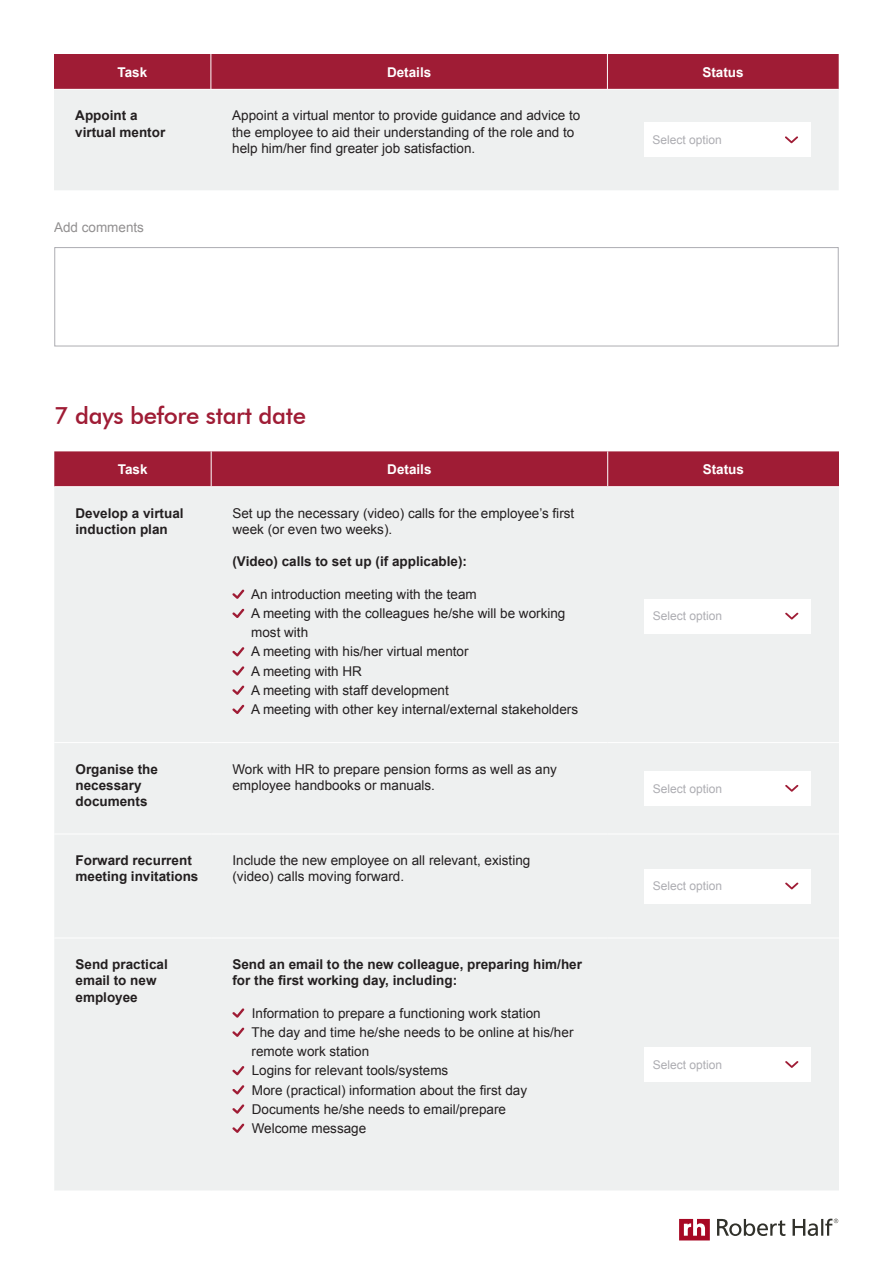
<style>
.page{position:relative;width:893px;height:1263px;background:#fff}
.page>*{position:absolute;margin:0;border:0;box-sizing:border-box;transform-origin:0 0}
.t1{font:500 24px "Futura BT";letter-spacing:-.015em;color:#9f1c35}
.t2{font:13.5px/19.2px "Arial";color:#231f20}
.t3{font:700 13.5px/16.2px "Arial";color:#231f20}
.t4{font:700 13.5px "Arial";color:#fff}
.t5{font:12px "Arial";color:#adadb2}
</style>
<div class="page">
<div style="left:54px;top:54px;width:785px;height:35px;background:#9f1c35"></div>
<div style="left:54px;top:90px;width:785px;height:100px;background:#eef0f0"></div>
<hr style="left:211px;top:54px;width:1px;height:35px;background:#fff">
<hr style="left:607px;top:54px;width:1px;height:35px;background:#fff">
<div style="left:644px;top:123px;width:167px;height:34px;background:#fff"></div>
<svg style="left:785px;top:136px;width:13px;height:7px"></svg>
<svg style="left:679px;top:1219px;width:31px;height:21px"></svg>
<svg style="left:717px;top:1219px;width:68px;height:17px"></svg>
<svg style="left:793px;top:1219px;width:45px;height:17px"></svg>
<div style="left:54px;top:451px;width:785px;height:35px;background:#9f1c35"></div>
<div style="left:54px;top:487px;width:785px;height:703px;background:#eef0f0"></div>
<hr style="left:211px;top:451px;width:1px;height:35px;background:#fff">
<hr style="left:607px;top:451px;width:1px;height:35px;background:#fff">
<hr style="left:54px;top:742px;width:157px;height:1px;background:#fff">
<hr style="left:211px;top:742px;width:397px;height:1px;background:#fff">
<hr style="left:608px;top:742px;width:231px;height:1px;background:#fff">
<hr style="left:54px;top:834px;width:157px;height:1px;background:#fff">
<hr style="left:211px;top:834px;width:397px;height:1px;background:#fff">
<hr style="left:608px;top:834px;width:231px;height:1px;background:#fff">
<hr style="left:54px;top:938px;width:157px;height:1px;background:#fff">
<hr style="left:211px;top:938px;width:397px;height:1px;background:#fff">
<hr style="left:608px;top:938px;width:231px;height:1px;background:#fff">
<svg style="left:232px;top:589px;width:12px;height:10px"></svg>
<svg style="left:232px;top:609px;width:12px;height:9px"></svg>
<svg style="left:232px;top:647px;width:12px;height:10px"></svg>
<svg style="left:232px;top:666px;width:12px;height:10px"></svg>
<svg style="left:232px;top:685px;width:12px;height:10px"></svg>
<svg style="left:232px;top:705px;width:12px;height:9px"></svg>
<div style="left:644px;top:599px;width:167px;height:34px;background:#fff"></div>
<svg style="left:785px;top:613px;width:13px;height:7px"></svg>
<div style="left:644px;top:771px;width:167px;height:34px;background:#fff"></div>
<svg style="left:785px;top:785px;width:13px;height:7px"></svg>
<div style="left:644px;top:869px;width:167px;height:34px;background:#fff"></div>
<svg style="left:785px;top:882px;width:13px;height:7px"></svg>
<svg style="left:232px;top:1008px;width:12px;height:10px"></svg>
<svg style="left:232px;top:1027px;width:12px;height:10px"></svg>
<svg style="left:232px;top:1066px;width:12px;height:9px"></svg>
<svg style="left:232px;top:1085px;width:12px;height:10px"></svg>
<svg style="left:232px;top:1104px;width:12px;height:10px"></svg>
<svg style="left:232px;top:1123px;width:12px;height:10px"></svg>
<div style="left:644px;top:1047px;width:167px;height:34px;background:#fff"></div>
<svg style="left:785px;top:1061px;width:13px;height:7px"></svg>
<div style="left:54px;top:247px;width:785px;height:99px;border:1px solid #adadb2"></div>
<p class="t4" style="left:118px;top:63px;width:31px">Task</p>
<p class="t4" style="left:387px;top:63px;width:46px">Details</p>
<p class="t4" style="left:702px;top:63px;width:43px">Status</p>
<p class="t3" style="left:75px;top:108px;width:92px">Appoint a virtual mentor</p>
<p class="t2" style="left:232px;top:108px;width:350px;line-height:16.2px">Appoint a virtual mentor to provide guidance and advice to the employee to aid their understanding of the role and to help him/her find greater job satisfaction.</p>
<p class="t5" style="left:652px;top:132px;width:71px">Select option</p>
<p class="t2" style="left:54px;top:218px;width:92px">Add comments</p>
<h1 class="t1" style="left:54px;top:400px;width:253px">7 days before start date</h1>
<p class="t4" style="left:118px;top:460px;width:31px">Task</p>
<p class="t4" style="left:387px;top:460px;width:46px">Details</p>
<p class="t4" style="left:703px;top:460px;width:43px">Status</p>
<p class="t3" style="left:76px;top:505px;width:110px">Develop a virtual induction plan</p>
<p class="t2" style="left:232px;top:505px;width:343px;line-height:16.2px">Set up the necessary (video) calls for the employee’s first week (or even two weeks).</p>
<p class="t3" style="left:232px;top:554px;width:236px">(Video) calls to set up (if applicable):</p>
<p class="t2" style="left:251px;top:585px;width:329px">An introduction meeting with the team<br>A meeting with the colleagues he/she will be working most with<br>A meeting with his/her virtual mentor<br>A meeting with HR<br>A meeting with staff development<br>A meeting with other key internal/external stakeholders</p>
<p class="t5" style="left:653px;top:608px;width:71px">Select option</p>
<p class="t3" style="left:76px;top:761px;width:84px">Organise the necessary documents</p>
<p class="t2" style="left:232px;top:761px;width:326px;line-height:16.2px">Work with HR to prepare pension forms as well as any employee handbooks or manuals.</p>
<p class="t3" style="left:76px;top:853px;width:124px">Forward recurrent meeting invitations</p>
<p class="t2" style="left:232px;top:852px;width:299px;line-height:16.2px">Include the new employee on all relevant, existing (video) calls moving forward.</p>
<p class="t3" style="left:76px;top:957px;width:94px">Send practical email to new employee</p>
<p class="t3" style="left:232px;top:957px;width:351px">Send an email to the new colleague, preparing him/her for the first working day, including:</p>
<p class="t2" style="left:251px;top:1003px;width:323px">Information to prepare a functioning work station<br>The day and time he/she needs to be online at his/her remote work station<br>Logins for relevant tools/systems<br>More (practical) information about the first day Documents he/she needs to email/prepare<br>Welcome message</p>
<p class="t5" style="left:653px;top:781px;width:71px">Select option</p>
<p class="t5" style="left:653px;top:878px;width:71px">Select option</p>
<p class="t5" style="left:653px;top:1057px;width:71px">Select option</p>
</div>
